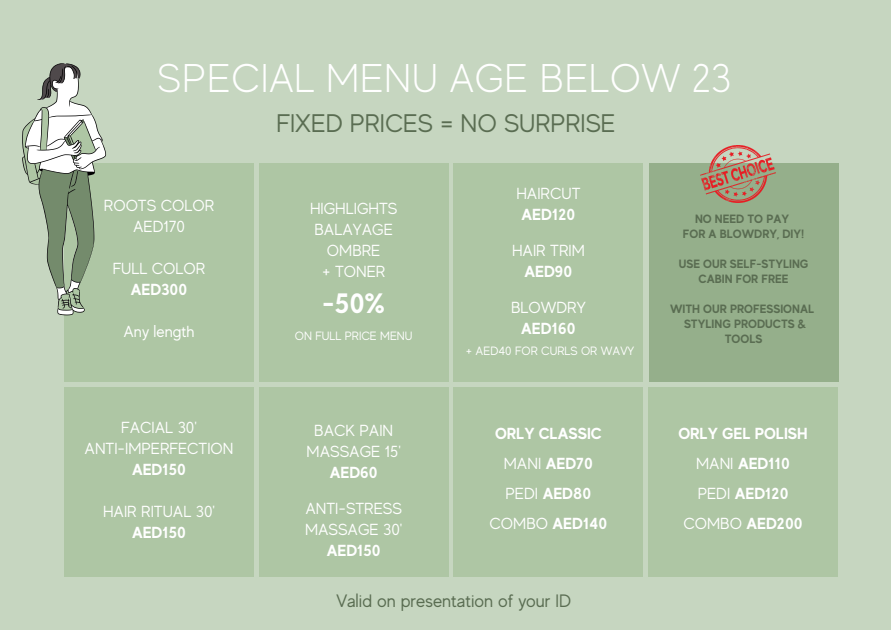
<style>
.page{position:relative;width:891px;height:630px;background:#c6d6c0}
.page>*{position:absolute;margin:0;border:0;box-sizing:border-box;transform-origin:0 0}
.t1{font:300 40px "MADE Evolve Sans";color:#fff}
.t2{font:700 28px "MADE Evolve Sans";color:#fff}
.t3{font:25.6px "MADE Evolve Sans";color:#5a6d52}
.t4{font:18px "MADE Evolve Sans";color:#5a6d52}
.t5{font:16px/21.2px "MADE Evolve Sans";color:#fff;text-align:center}
.t6{font:700 16px/30px "MADE Evolve Sans";color:#fff;text-align:center}
.t7{font:700 12px/15.2px "MADE Evolve Sans";color:#5a6d52;text-align:center}
.t8{font:12px "MADE Evolve Sans";color:#fff}
.s1{font-weight:400}
</style>
<div class="page">
<div style="left:64px;top:163px;width:190px;height:218px;background:#aec6a4"></div>
<div style="left:259px;top:163px;width:189px;height:218px;background:#aec6a4"></div>
<div style="left:649px;top:163px;width:189px;height:218px;background:#95af8b"></div>
<div style="left:454px;top:163px;width:189px;height:218px;background:#aec6a4"></div>
<div style="left:64px;top:387px;width:190px;height:190px;background:#aec6a4"></div>
<div style="left:259px;top:387px;width:189px;height:190px;background:#aec6a4"></div>
<div style="left:454px;top:387px;width:189px;height:190px;background:#aec6a4"></div>
<div style="left:648px;top:387px;width:190px;height:190px;background:#aec6a4"></div>
<svg style="left:22px;top:63px;width:84px;height:252px"></svg>
<img style="left:701px;top:145px;width:75px;height:57px">
<h1 class="t1" style="left:157px;top:56px;width:577px">SPECIAL MENU AGE BELOW 23</h1>
<h3 class="t3" style="left:277px;top:109px;width:340px">FIXED PRICES = NO SURPRISE</h3>
<p class="t5" style="left:104px;top:195px;width:112px">ROOTS COLOR<br>AED170</p>
<p class="t5" style="left:113px;top:258px;width:94px">FULL COLOR</p>
<p class="t6" style="left:131px;top:275px;width:58px">AED300</p>
<p class="t5" style="left:123px;top:321px;width:73px">Any length</p>
<p class="t5" style="left:85px;top:417px;width:150px">FACIAL 30'<br>ANTI-IMPERFECTION</p>
<p class="t6" style="left:132px;top:454px;width:56px">AED150</p>
<p class="t5" style="left:103px;top:501px;width:114px">HAIR RITUAL 30'</p>
<p class="t6" style="left:132px;top:517px;width:56px">AED150</p>
<p class="t5" style="left:310px;top:198px;width:89px">HIGHLIGHTS<br>BALAYAGE<br>OMBRE<br>+ TONER</p>
<h2 class="t2" style="left:323px;top:287px;width:64px">-50%</h2>
<p class="t8" style="left:295px;top:329px;width:119px">ON FULL PRICE MENU</p>
<p class="t5" style="left:307px;top:420px;width:96px">BACK PAIN<br>MASSAGE 15'</p>
<p class="t6" style="left:330px;top:457px;width:49px">AED60</p>
<p class="t5" style="left:305px;top:498px;width:99px;text-align:left">ANTI-STRESS<br>MASSAGE 30'</p>
<p class="t6" style="left:327px;top:535px;width:56px">AED150</p>
<p class="t5" style="left:516px;top:183px;width:66px">HAIRCUT</p>
<p class="t6" style="left:522px;top:199px;width:55px">AED120</p>
<p class="t5" style="left:512px;top:240px;width:74px">HAIR TRIM</p>
<p class="t6" style="left:525px;top:256px;width:49px">AED90</p>
<p class="t5" style="left:511px;top:297px;width:76px">BLOWDRY</p>
<p class="t6" style="left:521px;top:313px;width:56px">AED160</p>
<p class="t8" style="left:466px;top:344px;width:170px">+ AED40 FOR CURLS OR WAVY</p>
<p class="t7" style="left:683px;top:211px;width:123px">NO NEED TO PAY<br>FOR A BLOWDRY, DIY!</p>
<p class="t7" style="left:679px;top:256px;width:131px">USE OUR SELF-STYLING<br>CABIN FOR FREE</p>
<p class="t7" style="left:670px;top:301px;width:146px">WITH OUR PROFESSIONAL<br>STYLING PRODUCTS &amp;<br>TOOLS</p>
<p class="t6" style="left:490px;top:418px;width:119px">ORLY CLASSIC<br><span class="s1">MANI</span> AED70<br><span class="s1">PEDI</span> AED80<br><span class="s1">COMBO</span> AED140</p>
<p class="t6" style="left:678px;top:418px;width:131px">ORLY GEL POLISH<br><span class="s1">MANI</span> AED110<br><span class="s1">PEDI</span> AED120<br><span class="s1">COMBO</span> AED200</p>
<p class="t4" style="left:336px;top:591px;width:236px">Valid on presentation of your ID</p>
</div>
